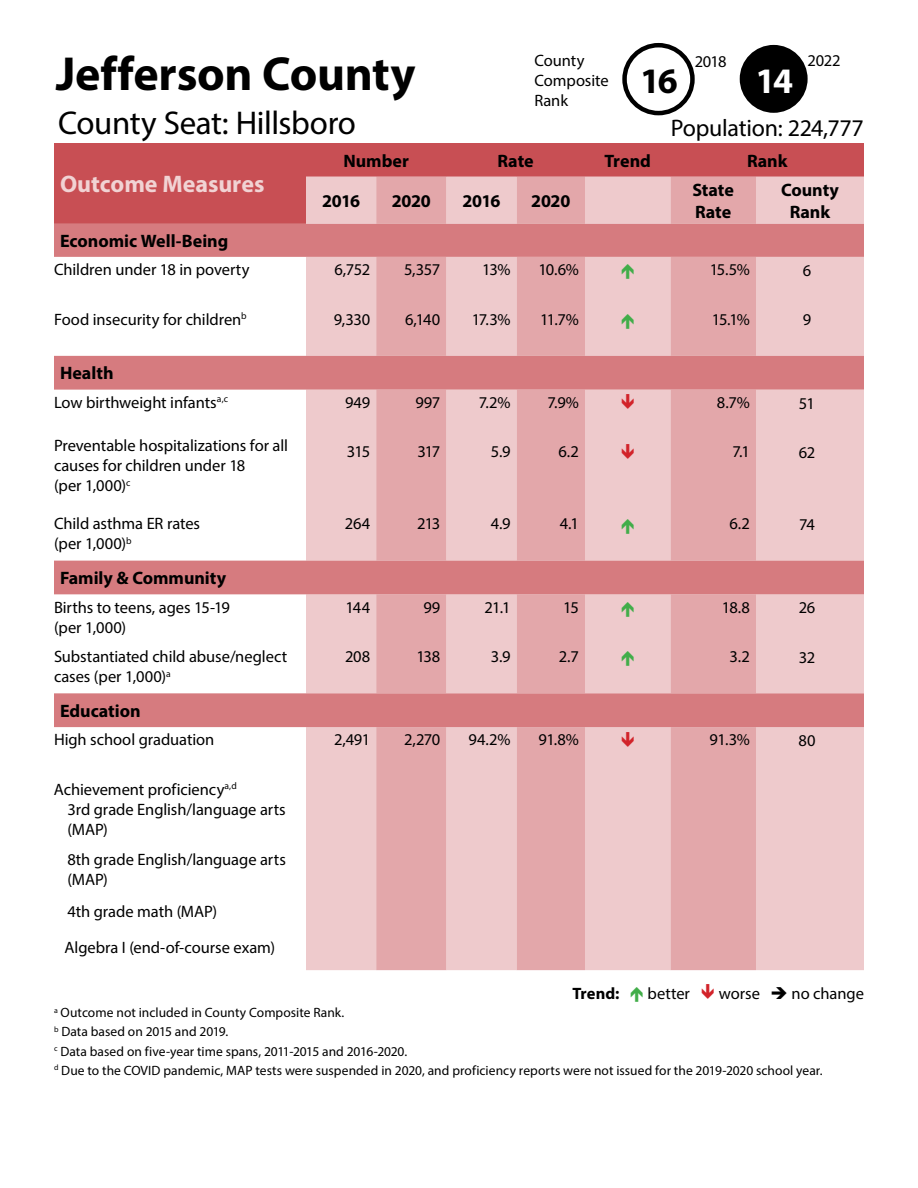
<style>
.page{position:relative;width:918px;height:1188px;background:#fff}
.page>*{position:absolute;margin:0;border:0;box-sizing:border-box;transform-origin:0 0}
.t1{font:700 48px "Myriad Pro";letter-spacing:-.005em;color:#000}
.t2{font:700 36px "Myriad Pro";color:#fff}
.t3{font:700 36px "Myriad Pro";color:#000}
.t4{font:33px "Myriad Pro";letter-spacing:-.015em;color:#000}
.t5{font:24px "Myriad Pro";letter-spacing:-.015em;color:#000}
.t6{font:700 24px "Myriad Pro";color:#f1d3d4}
.t7{font:700 18px/21.6px "Myriad Pro";color:#000}
.t8{font:16.5px/19.8px "Myriad Pro";letter-spacing:-.005em;color:#000}
.t9{font:700 16.5px "Myriad Pro";color:#000}
.t10{font:13.5px/19.2px "Myriad Pro";color:#000}
</style>
<div class="page">
<div style="left:54px;top:143px;width:810px;height:81px;background:#c84f54"></div>
<div style="left:306px;top:177px;width:558px;height:793px;background:#eecacc"></div>
<svg style="left:376px;top:177px;width:380px;height:793px;background:#e7b5b7"></svg>
<svg style="left:54px;top:224px;width:810px;height:503px"></svg>
<div style="left:740px;top:45px;width:68px;height:68px;background:#000;border-radius:50%"></div>
<div style="left:622px;top:43px;width:73px;height:72px;border:4px solid #000;border-radius:50%"></div>
<svg style="left:622px;top:264px;width:12px;height:15px"></svg>
<svg style="left:622px;top:314px;width:12px;height:15px"></svg>
<svg style="left:622px;top:394px;width:12px;height:15px"></svg>
<svg style="left:622px;top:444px;width:12px;height:15px"></svg>
<svg style="left:622px;top:518px;width:12px;height:15px"></svg>
<svg style="left:622px;top:602px;width:12px;height:15px"></svg>
<svg style="left:622px;top:651px;width:12px;height:15px"></svg>
<svg style="left:622px;top:732px;width:12px;height:15px"></svg>
<h1 class="t1" style="left:56px;top:42px;width:361px">Jefferson County</h1>
<h3 class="t4" style="left:58px;top:103px;width:299px">County Seat: Hillsboro</h3>
<p class="t8" style="left:535px;top:51px;width:51px">County</p>
<p class="t8" style="left:695px;top:51px;width:33px">2018</p>
<p class="t8" style="left:535px;top:70px;width:76px">Composite<br>Rank</p>
<h2 class="t3" style="left:640px;top:57px;width:39px">16</h2>
<p class="t8" style="left:808px;top:51px;width:34px">2022</p>
<h2 class="t2" style="left:756px;top:57px;width:39px">14</h2>
<h3 class="t5" style="left:671px;top:113px;width:194px">Population: 224,777</h3>
<h3 class="t6" style="left:60px;top:169px;width:206px">Outcome Measures</h3>
<p class="t7" style="left:343px;top:149px;width:67px">Number</p>
<p class="t7" style="left:498px;top:149px;width:38px">Rate</p>
<p class="t7" style="left:605px;top:149px;width:48px">Trend</p>
<p class="t7" style="left:747px;top:149px;width:42px">Rank</p>
<p class="t7" style="left:322px;top:190px;width:40px">2016</p>
<p class="t7" style="left:392px;top:190px;width:41px">2020</p>
<p class="t7" style="left:462px;top:190px;width:40px">2016</p>
<p class="t7" style="left:531px;top:190px;width:41px">2020</p>
<p class="t7" style="left:693px;top:179px;width:43px">State<br>Rate</p>
<p class="t7" style="left:781px;top:179px;width:59px;text-align:center">County<br>Rank</p>
<p class="t7" style="left:60px;top:229px;width:170px">Economic Well-Being</p>
<p class="t8" style="left:54px;top:260px;width:197px">Children under 18 in poverty</p>
<p class="t8" style="left:334px;top:260px;width:37px">6,752</p>
<p class="t8" style="left:404px;top:260px;width:38px">5,357</p>
<p class="t8" style="left:482px;top:260px;width:30px">13%</p>
<p class="t8" style="left:538px;top:260px;width:42px">10.6%</p>
<p class="t8" style="left:710px;top:260px;width:42px">15.5%</p>
<p class="t8" style="left:803px;top:260px;width:10px">6</p>
<p class="t8" style="left:54px;top:309px;width:194px">Food insecurity for children<sup>b</sup></p>
<p class="t8" style="left:334px;top:309px;width:38px">9,330</p>
<p class="t8" style="left:405px;top:309px;width:37px">6,140</p>
<p class="t8" style="left:472px;top:309px;width:40px">17.3%</p>
<p class="t8" style="left:540px;top:309px;width:40px">11.7%</p>
<p class="t8" style="left:712px;top:309px;width:40px">15.1%</p>
<p class="t8" style="left:803px;top:310px;width:10px">9</p>
<p class="t7" style="left:60px;top:362px;width:55px">Health</p>
<p class="t8" style="left:54px;top:392px;width:176px">Low birthweight infants<sup>a,c</sup></p>
<p class="t8" style="left:345px;top:392px;width:27px">949</p>
<p class="t8" style="left:415px;top:392px;width:26px">997</p>
<p class="t8" style="left:479px;top:392px;width:33px">7.2%</p>
<p class="t8" style="left:548px;top:392px;width:33px">7.9%</p>
<p class="t8" style="left:717px;top:392px;width:35px">8.7%</p>
<p class="t8" style="left:799px;top:393px;width:18px">51</p>
<p class="t8" style="left:54px;top:436px;width:236px">Preventable hospitalizations for all causes for children under 18<br>(per 1,000)<sup>c</sup></p>
<p class="t8" style="left:347px;top:442px;width:25px">315</p>
<p class="t8" style="left:417px;top:442px;width:25px">317</p>
<p class="t8" style="left:491px;top:442px;width:21px">5.9</p>
<p class="t8" style="left:558px;top:442px;width:22px">6.2</p>
<p class="t8" style="left:732px;top:442px;width:19px">7.1</p>
<p class="t8" style="left:799px;top:443px;width:18px">62</p>
<p class="t8" style="left:54px;top:514px;width:148px">Child asthma ER rates (per 1,000)<sup>b</sup></p>
<p class="t8" style="left:345px;top:514px;width:27px">264</p>
<p class="t8" style="left:417px;top:514px;width:25px">213</p>
<p class="t8" style="left:491px;top:514px;width:21px">4.9</p>
<p class="t8" style="left:560px;top:514px;width:21px">4.1</p>
<p class="t8" style="left:729px;top:514px;width:22px">6.2</p>
<p class="t8" style="left:799px;top:515px;width:17px">74</p>
<p class="t7" style="left:60px;top:567px;width:168px">Family &amp; Community</p>
<p class="t8" style="left:54px;top:597px;width:177px">Births to teens, ages 15-19 (per 1,000)</p>
<p class="t8" style="left:346px;top:597px;width:26px">144</p>
<p class="t8" style="left:423px;top:597px;width:18px">99</p>
<p class="t8" style="left:485px;top:597px;width:27px">21.1</p>
<p class="t8" style="left:563px;top:597px;width:17px">15</p>
<p class="t8" style="left:722px;top:597px;width:30px">18.8</p>
<p class="t8" style="left:799px;top:598px;width:18px">26</p>
<p class="t8" style="left:54px;top:647px;width:235px">Substantiated child abuse/neglect cases (per 1,000)<sup>a</sup></p>
<p class="t8" style="left:345px;top:647px;width:27px">208</p>
<p class="t8" style="left:416px;top:647px;width:25px">138</p>
<p class="t8" style="left:491px;top:647px;width:21px">3.9</p>
<p class="t8" style="left:559px;top:647px;width:22px">2.7</p>
<p class="t8" style="left:730px;top:647px;width:22px">3.2</p>
<p class="t8" style="left:799px;top:647px;width:18px">32</p>
<p class="t7" style="left:60px;top:700px;width:82px">Education</p>
<p class="t8" style="left:54px;top:730px;width:162px">High school graduation</p>
<p class="t8" style="left:334px;top:730px;width:38px">2,491</p>
<p class="t8" style="left:404px;top:730px;width:38px">2,270</p>
<p class="t8" style="left:469px;top:730px;width:44px">94.2%</p>
<p class="t8" style="left:539px;top:730px;width:42px">91.8%</p>
<p class="t8" style="left:710px;top:730px;width:42px">91.3%</p>
<p class="t8" style="left:798px;top:731px;width:18px">80</p>
<p class="t8" style="left:68px;top:779px;width:220px;text-indent:-14px">Achievement proficiency<sup>a,d<br></sup>3rd grade English/language arts (MAP)</p>
<p class="t8" style="left:68px;top:849px;width:220px">8th grade English/language arts (MAP)</p>
<p class="t8" style="left:64px;top:893px;width:212px;line-height:36px">4th grade math (MAP)<br>Algebra I (end-of-course exam)</p>
<p class="t9" style="left:572px;top:983px;width:48px">Trend:</p>
<p class="t8" style="left:648px;top:983px;width:44px">better</p>
<p class="t8" style="left:719px;top:983px;width:147px">worse ➔ no change</p>
<p class="t10" style="left:54px;top:1003px;width:770px"><sup>a</sup> Outcome not included in County Composite Rank.<br><sup>b</sup> Data based on 2015 and 2019.<br><sup>c</sup> Data based on five-year time spans, 2011-2015 and 2016-2020.<br><sup>d</sup> Due to the COVID pandemic, MAP tests were suspended in 2020, and proficiency reports were not issued for the 2019-2020 school year.</p>
</div>
